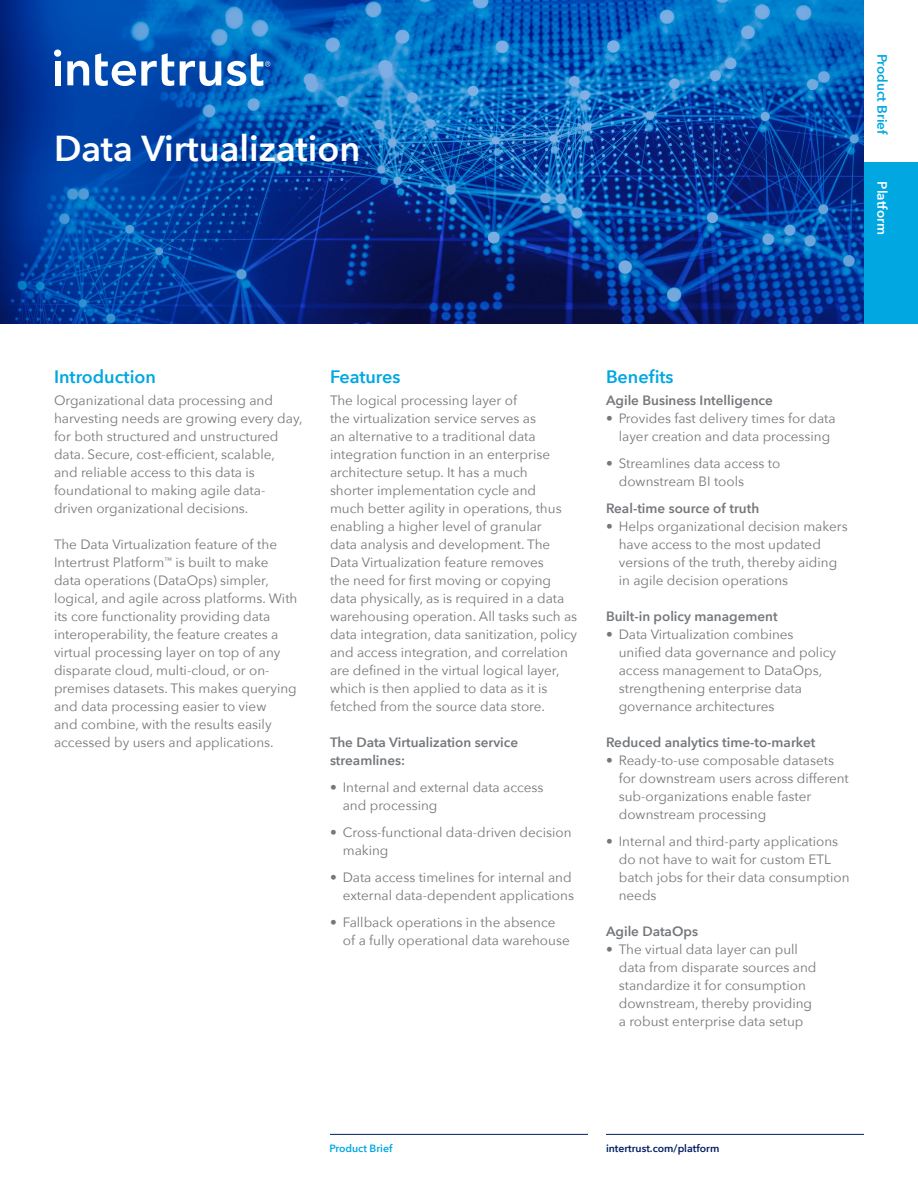
<style>
.page{position:relative;width:918px;height:1188px;background:#fff}
.page>*{position:absolute;margin:0;border:0;box-sizing:border-box;transform-origin:0 0}
.t1{font:600 36px "Avenir Next";color:#fff}
.t2{font:600 18px "Avenir Next";color:#00a7e1}
.t3{font:13.5px/18px "Avenir Next";color:#74777b}
.t4{font:600 13.5px/18px "Avenir Next";color:#74777b}
.t5{font:600 13.5px "Avenir Next";color:#00a7e1}
.t6{font:600 13.5px "Avenir Next";color:#fff}
.t7{font:600 10.5px "Avenir Next";color:#001e62}
.t8{font:600 10.5px "Avenir Next";color:#00a7e1}
</style>
<div class="page">
<hr style="left:330px;top:1134px;width:258px;height:1px;background:#001e62">
<hr style="left:606px;top:1134px;width:258px;height:1px;background:#001e62">
<svg style="left:0;top:0;width:864px;height:324px"></svg>
<div style="left:864px;top:162px;width:54px;height:162px;background:#00a7e1"></div>
<div style="left:55px;top:61px;width:6px;height:24px;background:#fff"></div>
<svg style="left:67px;top:61px;width:22px;height:24px"></svg>
<svg style="left:95px;top:53px;width:79px;height:33px"></svg>
<svg style="left:180px;top:61px;width:41px;height:25px"></svg>
<div style="left:54px;top:50px;width:7px;height:7px;background:#fff;border-radius:50%"></div>
<svg style="left:227px;top:53px;width:43px;height:33px"></svg>
<p class="t1" style="left:54px;top:117px;width:308px">Data Virtualization</p>
<p class="t5" style="left:894px;top:54px;width:83px;rotate:90deg">Product Brief</p>
<p class="t6" style="left:894px;top:181px;width:55px;rotate:90deg">Platform</p>
<p class="t2" style="left:54px;top:361px;width:103px">Introduction</p>
<p class="t3" style="left:54px;top:391px;width:250px">Organizational data processing and harvesting needs are growing every day, for both structured and unstructured data. Secure, cost-efficient, scalable,<br>and reliable access to this data is foundational to making agile data-</p>
<p class="t3" style="left:54px;top:499px;width:196px">driven organizational decisions.</p>
<p class="t3" style="left:54px;top:535px;width:245px">The Data Virtualization feature of the Intertrust Platform<sup>™</sup> is built to make data operations (DataOps) simpler, logical, and agile across platforms. With its core functionality providing data interoperability, the feature creates a virtual processing layer on top of any disparate cloud, multi-cloud, or on&shy;premises datasets. This makes querying and data processing easier to view<br>and combine, with the results easily accessed by users and applications.</p>
<p class="t2" style="left:330px;top:361px;width:72px">Features</p>
<p class="t3" style="left:330px;top:391px;width:249px">The logical processing layer of<br>the virtualization service serves as<br>an alternative to a traditional data integration function in an enterprise architecture setup. It has a much<br>shorter implementation cycle and<br>much better agility in operations, thus enabling a higher level of granular<br>data analysis and development. The Data Virtualization feature removes<br>the need for first moving or copying data physically, as is required in a data warehousing operation. All tasks such as data integration, data sanitization, policy and access integration, and correlation are defined in the virtual logical layer, which is then applied to data as it is fetched from the source data store.</p>
<p class="t4" style="left:330px;top:733px;width:190px">The Data Virtualization service streamlines:</p>
<p class="t3" style="left:343px;top:778px;width:202px;text-indent:-13px">• Internal and external data access and processing</p>
<p class="t3" style="left:343px;top:823px;width:230px;text-indent:-13px">• Cross-functional data-driven decision making</p>
<p class="t3" style="left:330px;top:868px;width:246px;text-align:right">• Data access timelines for internal and external data-dependent applications</p>
<p class="t3" style="left:343px;top:913px;width:228px;text-indent:-13px">• Fallback operations in the absence of a fully operational data warehouse</p>
<p class="t2" style="left:606px;top:361px;width:69px">Benefits</p>
<p class="t4" style="left:606px;top:391px;width:168px">Agile Business Intelligence</p>
<p class="t3" style="left:606px;top:409px;width:231px;text-align:center">• Provides fast delivery times for data layer creation and data processing</p>
<p class="t3" style="left:619px;top:454px;width:163px;text-indent:-13px">• Streamlines data access to downstream BI tools</p>
<p class="t4" style="left:606px;top:499px;width:155px">Real-time source of truth</p>
<p class="t3" style="left:619px;top:517px;width:230px;text-indent:-13px">• Helps organizational decision makers have access to the most updated versions of the truth, thereby aiding in agile decision operations</p>
<p class="t4" style="left:606px;top:607px;width:173px">Built-in policy management</p>
<p class="t3" style="left:619px;top:625px;width:219px;text-indent:-13px">• Data Virtualization combines unified data governance and policy access management to DataOps, strengthening enterprise data governance architectures</p>
<p class="t4" style="left:606px;top:733px;width:211px">Reduced analytics time-to-market</p>
<p class="t3" style="left:619px;top:751px;width:232px;text-indent:-13px">• Ready-to-use composable datasets for downstream users across different sub-organizations enable faster downstream processing</p>
<p class="t3" style="left:619px;top:832px;width:232px;text-indent:-13px">• Internal and third-party applications do not have to wait for custom ETL batch jobs for their data consumption needs</p>
<p class="t4" style="left:606px;top:922px;width:94px">Agile DataOps</p>
<p class="t3" style="left:619px;top:940px;width:199px;text-indent:-13px">• The virtual data layer can pull data from disparate sources and standardize it for consumption downstream, thereby providing a robust enterprise data setup</p>
<p class="t8" style="left:330px;top:1139px;width:64px">Product Brief</p>
<p class="t7" style="left:606px;top:1139px;width:115px">intertrust.com/platform</p>
</div>
